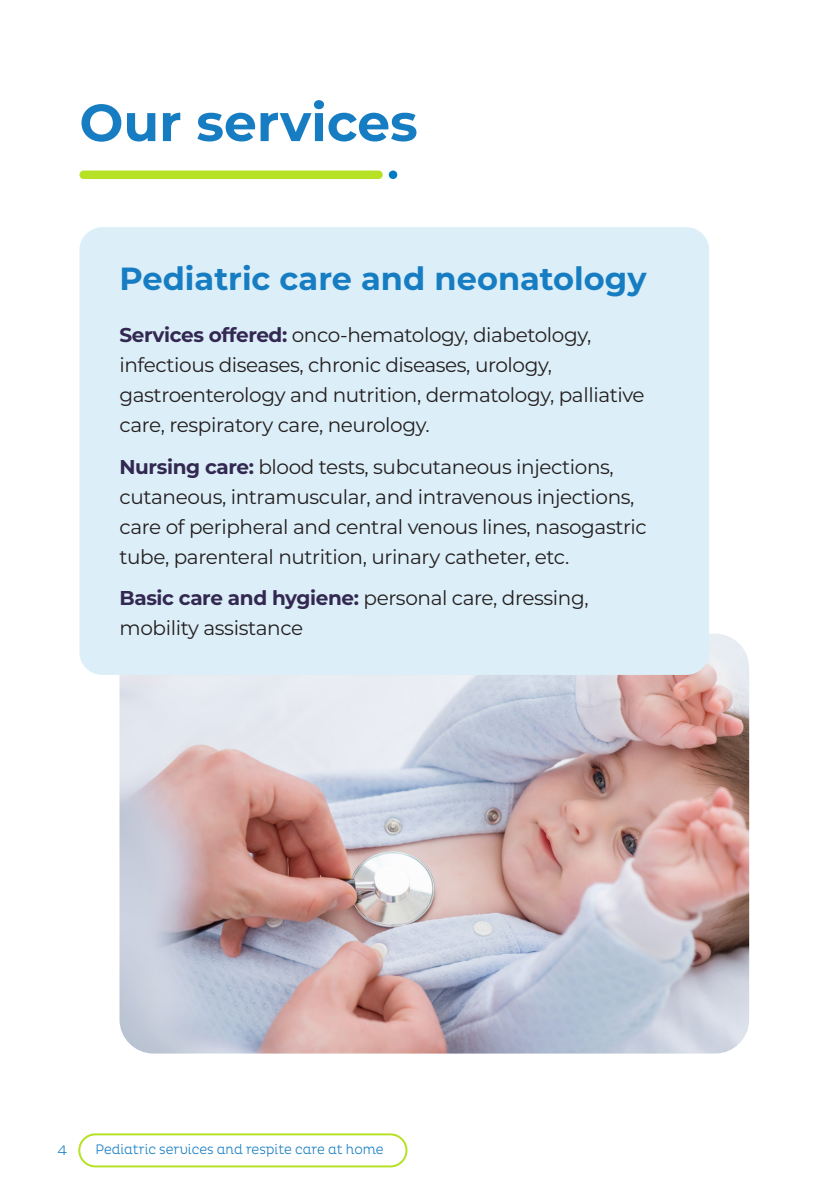
<style>
.page{position:relative;width:840px;height:1191px;background:#fff}
.page>*{position:absolute;margin:0;border:0;box-sizing:border-box;transform-origin:0 0}
.t1{font:700 52px "Montserrat";color:#177dc2}
.t2{font:700 32px "Montserrat";color:#177dc2}
.Body{font:20px/30px "Montserrat";letter-spacing:-.02em;color:#231f20}
.t3{font:300 14px "Pluto";color:#177dc2;scale:.9 1}
.t4{font:300 14px "Pluto";color:#177dc2}
.s1{font-weight:700;color:#322851}
</style>
<div class="page">
<div style="left:78px;top:1133px;width:329px;height:34px;border:2px solid #b7e125;border-radius:16px"></div>
<img style="left:119px;top:633px;width:629px;height:420px">
<div style="left:79px;top:170px;width:303px;height:9px;background:#b7e125;border-radius:4px"></div>
<div style="left:388px;top:170px;width:9px;height:9px;background:#007bc4;border-radius:50%"></div>
<div style="left:79px;top:227px;width:629px;height:448px;background:#dceef7;border-radius:23px"></div>
<p class="t1" style="left:79px;top:85px;width:339px">Our services</p>
<p class="t2" style="left:119px;top:255px;width:528px">Pediatric care and neonatology</p>
<p class="Body" style="left:119px;top:319px;width:526px"><span class="s1">Services offered:</span> onco-hematology, diabetology, infectious diseases, chronic diseases, urology, gastroenterology and nutrition, dermatology, palliative care, respiratory care, neurology.</p>
<p class="Body" style="left:119px;top:451px;width:528px"><span class="s1">Nursing care:</span> blood tests, subcutaneous injections, cutaneous, intramuscular, and intravenous injections, care of peripheral and central venous lines, nasogastric tube, parenteral nutrition, urinary catheter, etc.</p>
<p class="Body" style="left:119px;top:582px;width:470px"><span class="s1">Basic care and hygiene:</span> personal care, dressing, mobility assistance</p>
<p class="t4" style="left:57px;top:1142px;width:11px">4</p>
<p class="t3" style="left:95px;top:1141px;width:321px">Pediatric services and respite care at home</p>
</div>
